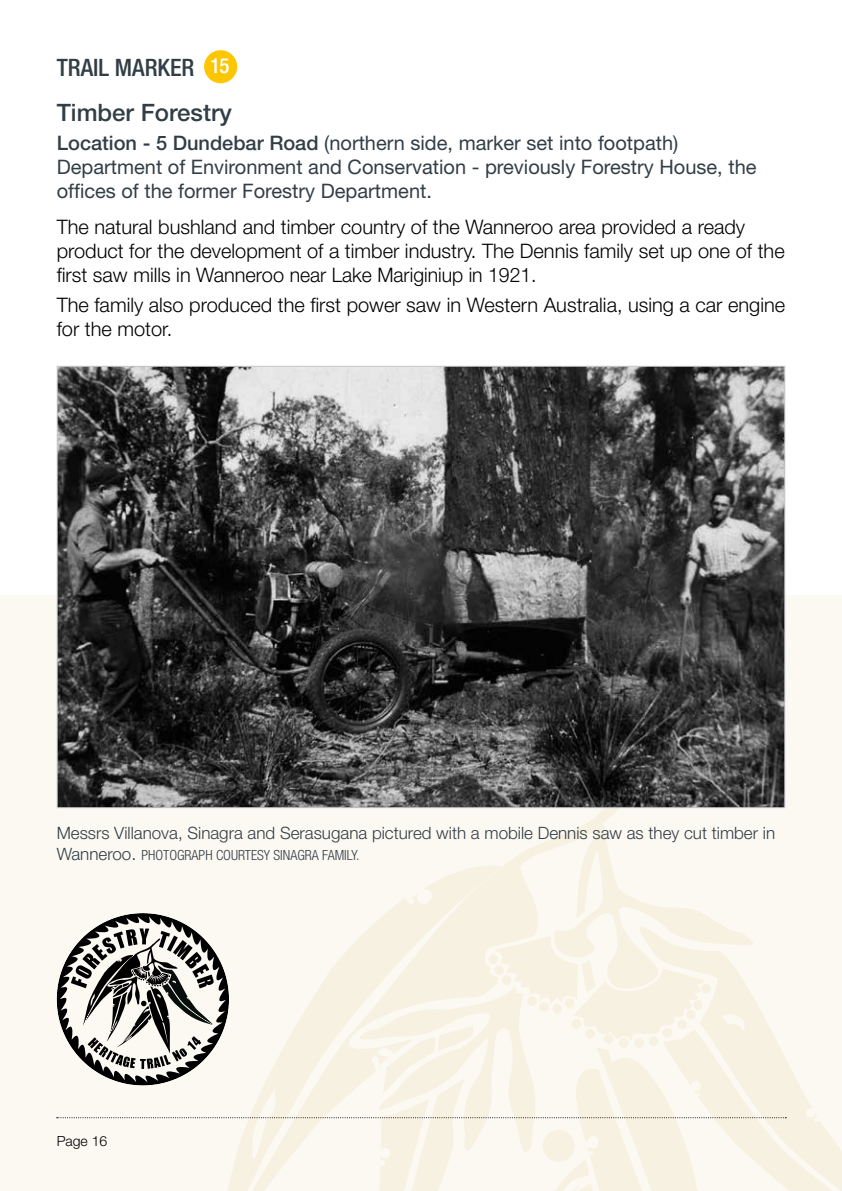
<style>
.page{position:relative;width:842px;height:1191px;background:#fff}
.page>*{position:absolute;margin:0;border:0;box-sizing:border-box;transform-origin:0 0}
.t1{font:500 24px "Helvetica Neue";color:#323e46}
.t2{font:500 condensed 24px "Helvetica Neue";color:#323e46}
.t3{font:300 20px/24px "Helvetica Neue";color:#000}
.t4{font:20px/24px "Helvetica Neue";color:#323e46}
.t5{font:300 17px "Helvetica Neue";color:#323e46}
.t6{font:300 condensed 14px "Helvetica Neue";color:#323e46}
.t7{font:300 14px "Helvetica Neue";color:#000}
.s1{font-size:20.8px;color:#fff}
.s2{font-weight:500}
.s3{font-stretch:normal;font-size:17px}
.s4{font-stretch:normal;font-size:18px}
</style>
<div class="page">
<div style="left:0;top:595px;width:842px;height:596px;background:#fcf9f3"></div>
<svg style="left:387px;top:808px;width:263px;height:105px"></svg>
<svg style="left:617px;top:905px;width:225px;height:286px"></svg>
<div style="left:204px;top:50px;width:33px;height:33px;background:#fdc600;border-radius:50%"></div>
<img style="left:59px;top:368px;width:724px;height:438px">
<svg style="left:57px;top:913px;width:729px;height:278px"></svg>
<p class="t2" style="left:57px;top:53px;width:174px">TRAIL MARKER <span class="s1">15</span></p>
<p class="t1" style="left:57px;top:98px;width:177px">Timber Forestry</p>
<p class="t4" style="left:57px;top:131px;width:701px"><span class="s2">Location - 5 Dundebar Road</span> (northern side, marker set into footpath)<br>Department of Environment and Conservation - previously Forestry House, the offices of the former Forestry Department.</p>
<p class="t3" style="left:57px;top:214px;width:729px">The natural bushland and timber country of the Wanneroo area provided a ready product for the development of a timber industry. The Dennis family set up one of the first saw mills in Wanneroo near Lake Mariginiup in 1921.</p>
<p class="t3" style="left:57px;top:292px;width:730px">The family also produced the first power saw in Western Australia, using a car engine for the motor.</p>
<p class="t5" style="left:57px;top:822px;width:720px">Messrs Villanova, Sinagra and Serasugana pictured with a mobile Dennis saw as they cut timber in</p>
<p class="t6" style="left:57px;top:847px;width:304px"><span class="s3">Wanneroo</span><span class="s4">.</span> PHOTOGRAPH COURTESY SINAGRA FAMILY.</p>
<p class="t7" style="left:57px;top:1132px;width:52px">Page 16</p>
</div>
